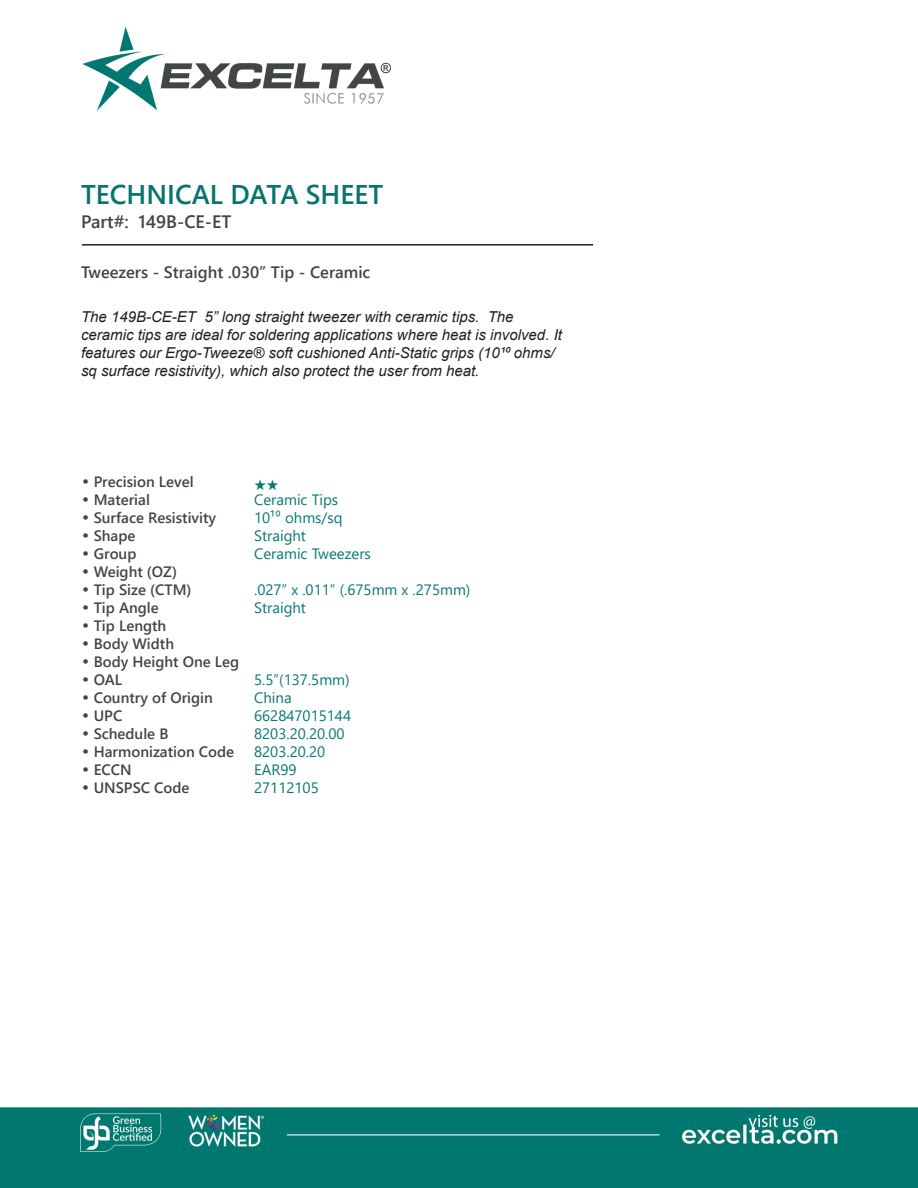
<style>
.page{position:relative;width:918px;height:1188px;background:#fff}
.page>*{position:absolute;margin:0;border:0;box-sizing:border-box;transform-origin:0 0}
.t1{font:700 27px "Yu Gothic UI";color:#08746d}
.t2{font:700 18px "Yu Gothic UI";color:#414546}
.t3{font:700 16.5px "Yu Gothic UI";color:#414546}
.t4{font:italic 15px/18px "Arial";color:#231f20}
.CT_s_CTM{font:700 15px "Yu Gothic UI";color:#414546}
.CT_s_CTM-2{font:15px "Yu Gothic UI";color:#077874}
.s1{font-family:"Century Gothic";font-weight:400}
</style>
<div class="page">
<img style="left:0;top:27px;width:918px;height:1161px">
<hr style="left:82px;top:244px;width:511px;height:2px;background:#231f20">
<svg style="left:255px;top:479px;width:23px;height:11px"></svg>
<p class="t1" style="left:81px;top:178px;width:304px">TECHNICAL DATA SHEET</p>
<p class="t2" style="left:81px;top:212px;width:152px">Part#: 149B-CE-ET</p>
<p class="t3" style="left:81px;top:262px;width:291px">Tweezers - Straight .030” Tip - Ceramic</p>
<p class="t4" style="left:81px;top:308px;width:483px">The 149B-CE-ET 5” long straight tweezer with ceramic tips. The ceramic tips are ideal for soldering applications where heat is involved. It features our Ergo-Tweeze® soft cushioned Anti-Static grips (10¹⁰ ohms/ sq surface resistivity), which also protect the user from heat.</p>
<p class="CT_s_CTM" style="left:81px;top:473px;width:114px"><span class="s1">•</span> Precision Level</p>
<p class="CT_s_CTM" style="left:81px;top:491px;width:70px"><span class="s1">•</span> Material</p>
<p class="CT_s_CTM-2" style="left:254px;top:485px;width:86px">Ceramic Tips</p>
<p class="CT_s_CTM" style="left:81px;top:509px;width:137px"><span class="s1">•</span> Surface Resistivity</p>
<p class="CT_s_CTM-2" style="left:254px;top:503px;width:90px">10¹⁰ ohms/sq</p>
<p class="CT_s_CTM" style="left:81px;top:527px;width:56px"><span class="s1">•</span> Shape</p>
<p class="CT_s_CTM-2" style="left:254px;top:521px;width:53px">Straight</p>
<p class="CT_s_CTM" style="left:81px;top:545px;width:57px"><span class="s1">•</span> Group</p>
<p class="CT_s_CTM-2" style="left:254px;top:539px;width:118px">Ceramic Tweezers</p>
<p class="CT_s_CTM" style="left:81px;top:563px;width:98px"><span class="s1">•</span> Weight (OZ)</p>
<p class="CT_s_CTM" style="left:81px;top:581px;width:112px"><span class="s1">•</span> Tip Size (CTM)</p>
<p class="CT_s_CTM-2" style="left:254px;top:575px;width:218px">.027” x .011” (.675mm x .275mm)</p>
<p class="CT_s_CTM" style="left:81px;top:599px;width:79px"><span class="s1">•</span> Tip Angle</p>
<p class="CT_s_CTM-2" style="left:254px;top:593px;width:53px">Straight</p>
<p class="CT_s_CTM" style="left:81px;top:617px;width:87px"><span class="s1">•</span> Tip Length</p>
<p class="CT_s_CTM" style="left:81px;top:635px;width:95px"><span class="s1">•</span> Body Width</p>
<p class="CT_s_CTM" style="left:81px;top:653px;width:160px"><span class="s1">•</span> Body Height One Leg</p>
<p class="CT_s_CTM" style="left:81px;top:671px;width:43px"><span class="s1">•</span> OAL</p>
<p class="CT_s_CTM-2" style="left:254px;top:665px;width:97px">5.5”(137.5mm)</p>
<p class="CT_s_CTM" style="left:81px;top:689px;width:133px"><span class="s1">•</span> Country of Origin</p>
<p class="CT_s_CTM-2" style="left:254px;top:683px;width:39px">China</p>
<p class="CT_s_CTM" style="left:81px;top:707px;width:43px"><span class="s1">•</span> UPC</p>
<p class="CT_s_CTM-2" style="left:254px;top:701px;width:99px">662847015144</p>
<p class="CT_s_CTM" style="left:81px;top:725px;width:89px"><span class="s1">•</span> Schedule B</p>
<p class="CT_s_CTM-2" style="left:254px;top:719px;width:92px">8203.20.20.00</p>
<p class="CT_s_CTM" style="left:81px;top:743px;width:155px"><span class="s1">•</span> Harmonization Code</p>
<p class="CT_s_CTM-2" style="left:254px;top:737px;width:73px">8203.20.20</p>
<p class="CT_s_CTM" style="left:81px;top:761px;width:52px"><span class="s1">•</span> ECCN</p>
<p class="CT_s_CTM-2" style="left:254px;top:755px;width:44px">EAR99</p>
<p class="CT_s_CTM" style="left:81px;top:779px;width:110px"><span class="s1">•</span> UNSPSC Code</p>
<p class="CT_s_CTM-2" style="left:254px;top:773px;width:66px">27112105</p>
</div>
